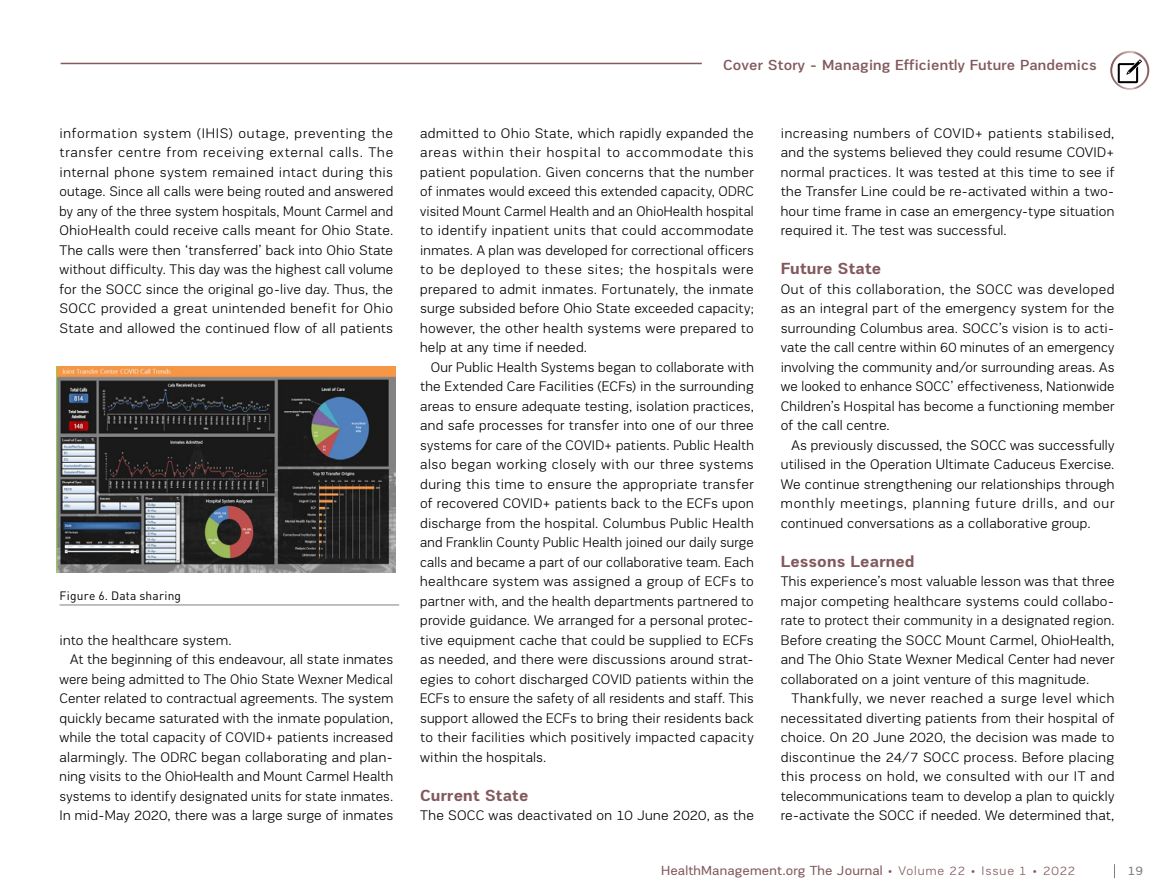
<style>
.page{position:relative;width:1174px;height:893px;background:#fff}
.page>*{position:absolute;margin:0;border:0;box-sizing:border-box;transform-origin:0 0}
.t1{font:700 16.5px "PRC Fidelity";letter-spacing:.01em;color:#82595c}
.t2{font:500 15px "PRC Fidelity";letter-spacing:.01em;color:#82595c}
.t3{font:300 14.25px/19.5px "PRC Fidelity";letter-spacing:.015em;color:#000;text-align:justify}
.t4{font:13.5px "PRC Fidelity";letter-spacing:.01em;color:#82595c}
.t5{font:12.75px "PRC Fidelity";color:#7e8083}
.t6{font:12px "DIN Pro";letter-spacing:.015em;color:#000}
.s1{font-weight:300;font-size:12.75px}
</style>
<div class="page">
<svg style="left:1114px;top:864px;width:1px;height:14px"></svg>
<svg style="left:1110px;top:51px;width:39px;height:39px"></svg>
<div style="left:1112px;top:53px;width:35px;height:35px;background:#fff;border-radius:50%"></div>
<svg style="left:1117px;top:59px;width:25px;height:24px"></svg>
<hr style="left:61px;top:63px;width:641px;height:1px;background:#82595c">
<img style="left:57px;top:366px;width:338px;height:206px">
<hr style="left:60px;top:605px;width:339px;height:1px;background:#7e8083">
<p class="t3" style="left:60px;top:123px;width:335px">information system (IHIS) outage, preventing the transfer centre from receiving external calls. The internal phone system remained intact during this outage. Since all calls were being routed and answered by any of the three system hospitals, Mount Carmel and OhioHealth could receive calls meant for Ohio State.<br>The calls were then ‘transferred’ back into Ohio State without difficulty. This day was the highest call volume for the SOCC since the original go-live day. Thus, the SOCC provided a great unintended benefit for Ohio State and allowed the continued flow of all patients</p>
<p class="t6" style="left:60px;top:588px;width:123px">Figure 6. Data sharing</p>
<p class="t3" style="left:60px;top:630px;width:173px">into the healthcare system.</p>
<p class="t3" style="left:70px;top:650px;width:325px">At the beginning of this endeavour, all state inmates</p>
<p class="t3" style="left:60px;top:669px;width:335px">were being admitted to The Ohio State Wexner Medical</p>
<p class="t3" style="left:60px;top:689px;width:335px">Center related to contractual agreements. The system</p>
<p class="t3" style="left:60px;top:708px;width:335px">quickly became saturated with the inmate population,</p>
<p class="t3" style="left:60px;top:728px;width:335px">while the total capacity of COVID+ patients increased</p>
<p class="t3" style="left:60px;top:747px;width:335px">alarmingly. The ODRC began collaborating and plan-</p>
<p class="t3" style="left:60px;top:767px;width:335px">ning visits to the OhioHealth and Mount Carmel Health</p>
<p class="t3" style="left:60px;top:786px;width:335px">systems to identify designated units for state inmates.</p>
<p class="t3" style="left:60px;top:806px;width:335px">In mid-May 2020, there was a large surge of inmates</p>
<p class="t2" style="left:723px;top:56px;width:375px">Cover Story - Managing Efficiently Future Pandemics</p>
<p class="t3" style="left:420px;top:123px;width:335px">admitted to Ohio State, which rapidly expanded the areas within their hospital to accommodate this patient population. Given concerns that the number of inmates would exceed this extended capacity, ODRC visited Mount Carmel Health and an OhioHealth hospital to identify inpatient units that could accommodate inmates. A plan was developed for correctional officers to be deployed to these sites; the hospitals were prepared to admit inmates. Fortunately, the inmate surge subsided before Ohio State exceeded capacity; however, the other health systems were prepared to help at any time if needed.</p>
<p class="t3" style="left:420px;top:357px;width:335px;text-indent:11px">Our Public Health Systems began to collaborate with the Extended Care Facilities (ECFs) in the surrounding areas to ensure adequate testing, isolation practices, and safe processes for transfer into one of our three systems for care of the COVID+ patients. Public Health also began working closely with our three systems during this time to ensure the appropriate transfer of recovered COVID+ patients back to the ECFs upon discharge from the hospital. Columbus Public Health and Franklin County Public Health joined our daily surge calls and became a part of our collaborative team. Each healthcare system was assigned a group of ECFs to partner with, and the health departments partnered to provide guidance. We arranged for a personal protec&shy;tive equipment cache that could be supplied to ECFs as needed, and there were discussions around strat&shy;egies to cohort discharged COVID patients within the ECFs to ensure the safety of all residents and staff. This support allowed the ECFs to bring their residents back to their facilities which positively impacted capacity within the hospitals.</p>
<p class="t1" style="left:420px;top:785px;width:110px">Current State</p>
<p class="t3" style="left:420px;top:806px;width:335px">The SOCC was deactivated on 10 June 2020, as the</p>
<p class="t3" style="left:781px;top:123px;width:335px">increasing numbers of COVID+ patients stabilised, and the systems believed they could resume COVID+ normal practices. It was tested at this time to see if the Transfer Line could be re-activated within a two&shy;hour time frame in case an emergency-type situation required it. The test was successful.</p>
<p class="t1" style="left:781px;top:259px;width:102px">Future State</p>
<p class="t3" style="left:781px;top:279px;width:335px">Out of this collaboration, the SOCC was developed as an integral part of the emergency system for the surrounding Columbus area. SOCC’s vision is to acti&shy;vate the call centre within 60 minutes of an emergency involving the community and/or surrounding areas. As we looked to enhance SOCC’ effectiveness, Nationwide Children’s Hospital has become a functioning member of the call centre.</p>
<p class="t3" style="left:781px;top:435px;width:335px;text-indent:11px">As previously discussed, the SOCC was successfully utilised in the Operation Ultimate Caduceus Exercise.<br>We continue strengthening our relationships through monthly meetings, planning future drills, and our continued conversations as a collaborative group.</p>
<p class="t1" style="left:781px;top:551px;width:135px">Lessons Learned</p>
<p class="t3" style="left:781px;top:572px;width:335px">This experience’s most valuable lesson was that three major competing healthcare systems could collabo&shy;rate to protect their community in a designated region.<br>Before creating the SOCC Mount Carmel, OhioHealth, and The Ohio State Wexner Medical Center had never collaborated on a joint venture of this magnitude.</p>
<p class="t3" style="left:781px;top:689px;width:335px;text-indent:11px">Thankfully, we never reached a surge level which necessitated diverting patients from their hospital of choice. On 20 June 2020, the decision was made to discontinue the 24/7 SOCC process. Before placing this process on hold, we consulted with our IT and telecommunications team to develop a plan to quickly re-activate the SOCC if needed. We determined that,</p>
<p class="t4" style="left:661px;top:863px;width:416px">HealthManagement.org The Journal <span class="s1">• Volume 22 • Issue 1 • 2022</span></p>
<p class="t5" style="left:1127px;top:863px;width:17px">19</p>
</div>
